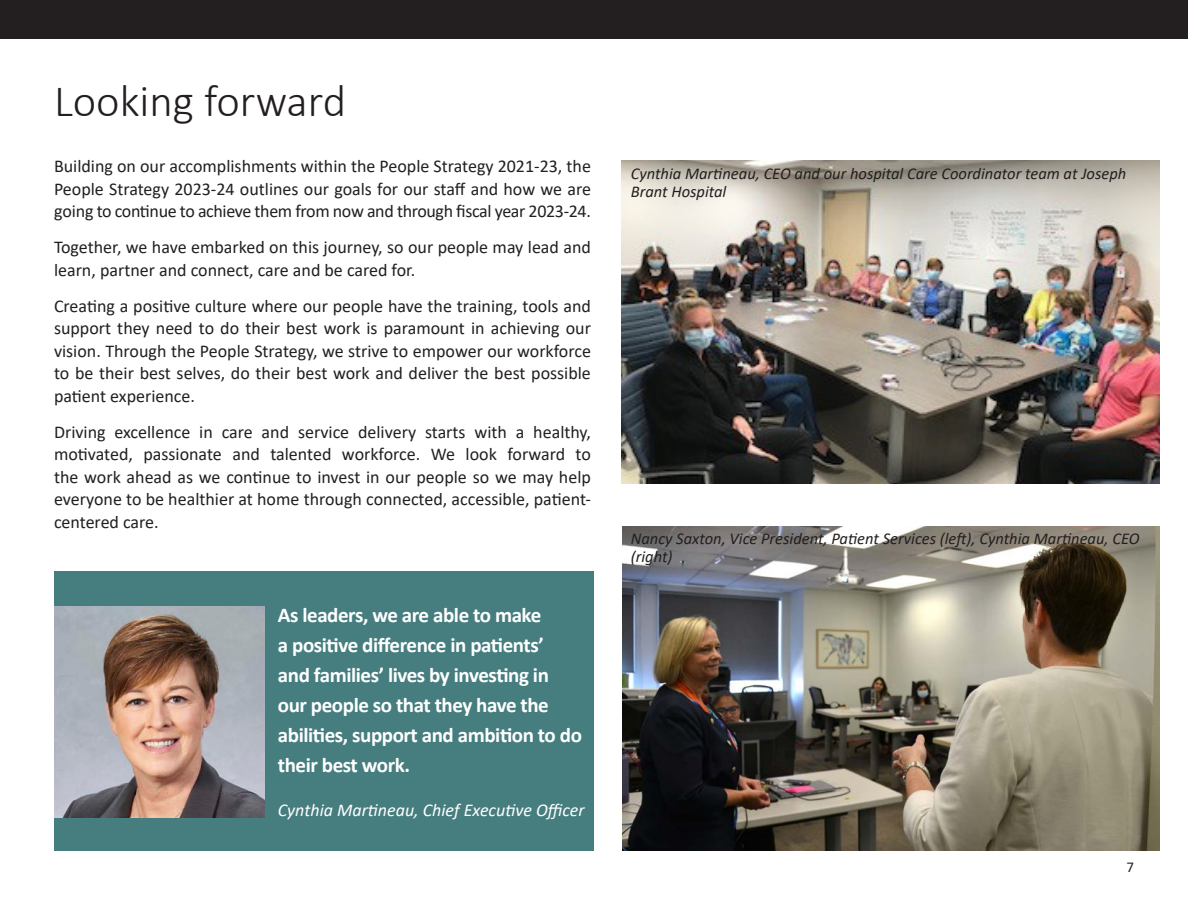
<style>
.page{position:relative;width:1188px;height:918px;background:#fff}
.page>*{position:absolute;margin:0;border:0;box-sizing:border-box;transform-origin:0 0}
.TOC-SectionHeading{font:300 45px "Calibri";color:#231f20}
.Body_copy{font:700 21px/30px "Calibri";letter-spacing:-.02em;color:#fff}
.Body_copy-2{font:18px/22.5px "Calibri";color:#231f20;text-align:justify}
.Body_copy-3{font:italic 18px "Calibri";color:#fff}
.Captions{font:italic 16.5px/18px "Calibri";color:#231f20}
.t1{font:15px "Calibri";color:#231f20}
</style>
<div class="page">
<div style="left:0;top:0;width:1188px;height:39px;background:#231f20"></div>
<img style="left:622px;top:160px;width:538px;height:324px">
<div style="left:54px;top:571px;width:540px;height:279px;background:#467e80"></div>
<img style="left:54px;top:607px;width:210px;height:210px">
<img style="left:623px;top:527px;width:537px;height:323px">
<p class="TOC-SectionHeading" style="left:54px;top:73px;width:294px">Looking forward</p>
<p class="Body_copy-2" style="left:54px;top:154px;width:539px">Building on our accomplishments within the People Strategy 2021-23, the People Strategy 2023-24 outlines our goals for our staff and how we are going to continue to achieve them from now and through fiscal year 2023-24.</p>
<p class="Body_copy-2" style="left:54px;top:235px;width:538px">Together, we have embarked on this journey, so our people may lead and learn, partner and connect, care and be cared for.</p>
<p class="Body_copy-2" style="left:54px;top:294px;width:539px">Creating a positive culture where our people have the training, tools and support they need to do their best work is paramount in achieving our vision. Through the People Strategy, we strive to empower our workforce to be their best selves, do their best work and deliver the best possible patient experience.</p>
<p class="Body_copy-2" style="left:54px;top:420px;width:539px">Driving excellence in care and service delivery starts with a healthy, motivated, passionate and talented workforce. We look forward to the work ahead as we continue to invest in our people so we may help everyone to be healthier at home through connected, accessible, patient&shy;centered care.</p>
<p class="Body_copy" style="left:278px;top:600px;width:306px">As leaders, we are able to make<br>a positive difference in patients’<br>and families’ lives by investing in our people so that they have the abilities, support and ambition to do their best work.</p>
<p class="Body_copy-3" style="left:278px;top:797px;width:308px">Cynthia Martineau, Chief Executive Officer</p>
<p class="Captions" style="left:631px;top:164px;width:497px">Cynthia Martineau, CEO and our hospital Care Coordinator team at Joseph<br>Brant Hospital</p>
<p class="Captions" style="left:631px;top:529px;width:510px">Nancy Saxton, Vice President, Patient Services (left), Cynthia Martineau, CEO (right)</p>
<p class="t1" style="left:1126px;top:856px;width:9px">7</p>
</div>
